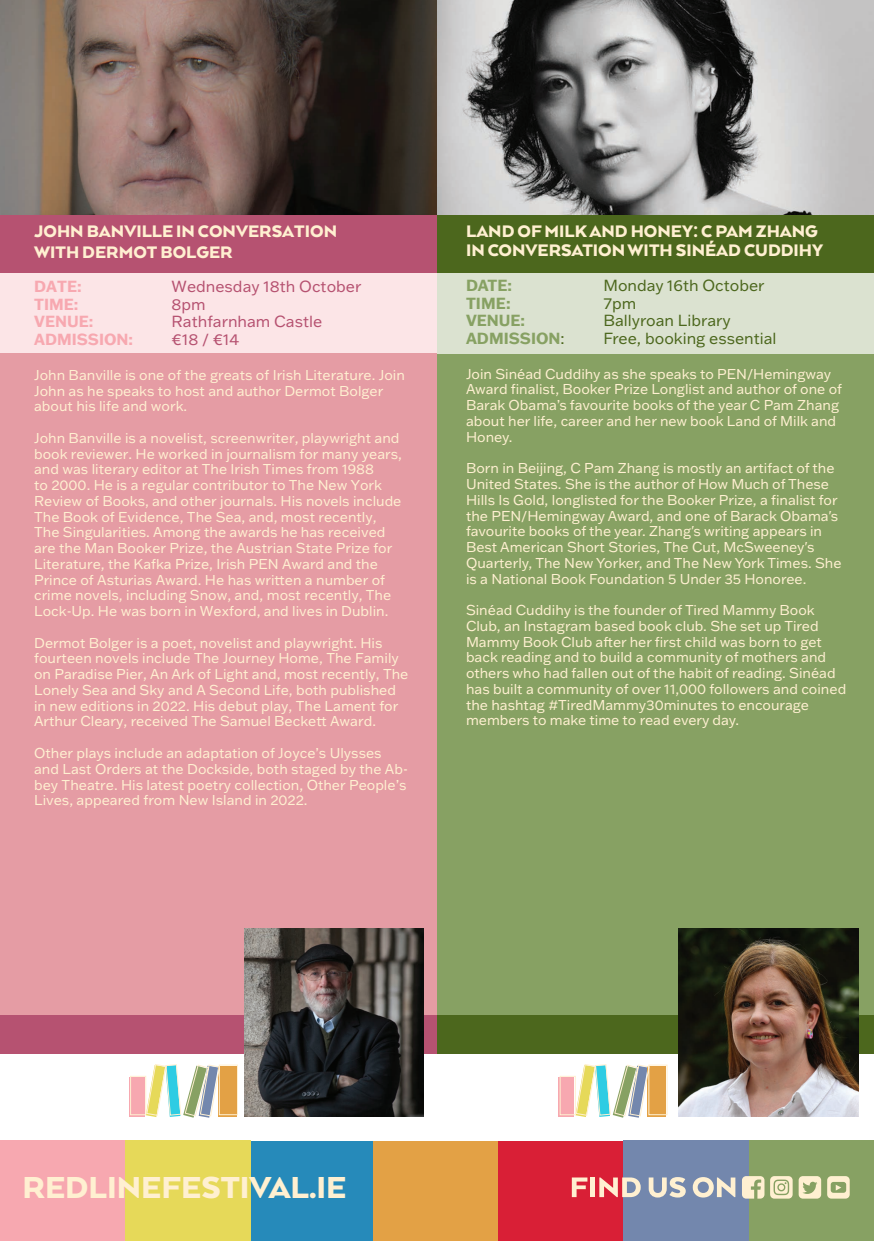
<style>
.page{position:relative;width:874px;height:1241px;background:#fff}
.page>*{position:absolute;margin:0;border:0;box-sizing:border-box;transform-origin:0 0}
.t1{font:900 35px "Arquitecta";color:#fff0d1}
.t2{font:900 19.25px "Arquitecta";color:#fff0d1}
.t3{font:15.75px "Franklin Gothic ATF";color:#4c671d}
.t4{font:15.75px "Franklin Gothic ATF";color:#b65271}
.t5{font:700 15.75px "Franklin Gothic ATF";color:#f7a8b0}
.t6{font:700 15.75px "Franklin Gothic ATF";color:#87a163}
.t7{font:14px/15.8px "Franklin Gothic ATF";color:#fff0d1}
.s1{font-weight:400;color:#4c671d}
</style>
<div class="page">
<div style="left:497px;top:1140px;width:126px;height:100px;background:#d91f36"></div>
<div style="left:748px;top:1140px;width:125px;height:100px;background:#87a163"></div>
<div style="left:372px;top:1140px;width:125px;height:100px;background:#e3a145"></div>
<div style="left:0;top:1140px;width:125px;height:100px;background:#f7a8b0"></div>
<div style="left:623px;top:1140px;width:125px;height:100px;background:#7387ad"></div>
<div style="left:247px;top:1140px;width:125px;height:100px;background:#268aba"></div>
<div style="left:125px;top:1140px;width:125px;height:100px;background:#e6d959"></div>
<svg style="left:742px;top:1175px;width:50px;height:23px"></svg>
<svg style="left:798px;top:1176px;width:22px;height:22px"></svg>
<svg style="left:827px;top:1176px;width:22px;height:22px"></svg>
<svg style="left:571px;top:1177px;width:16px;height:19px"></svg>
<hr style="left:590px;top:1177px;width:4px;height:19px;background:#fff0d1">
<svg style="left:599px;top:1177px;width:41px;height:19px"></svg>
<svg style="left:648px;top:1177px;width:37px;height:20px"></svg>
<svg style="left:692px;top:1177px;width:43px;height:20px"></svg>
<div style="left:0;top:247px;width:437px;height:166px;background:#fce5e7"></div>
<div style="left:0;top:354px;width:437px;height:675px;background:#e59ca4"></div>
<div style="left:0;top:212px;width:437px;height:61px;background:#b65271"></div>
<div style="left:0;top:1015px;width:437px;height:38px;background:#b65271"></div>
<div style="left:437px;top:247px;width:436px;height:149px;background:#dbe2d0"></div>
<div style="left:437px;top:354px;width:436px;height:675px;background:#87a163"></div>
<div style="left:437px;top:212px;width:436px;height:61px;background:#4c671d"></div>
<div style="left:437px;top:1015px;width:436px;height:38px;background:#4c671d"></div>
<img style="left:0;top:0;width:437px;height:214px">
<svg style="left:437px;top:0;width:436px;height:214px;background:#999"></svg>
<img style="left:244px;top:928px;width:179px;height:187px">
<img style="left:678px;top:928px;width:179px;height:187px">
<div style="left:129px;top:1076px;width:15px;height:40px;background:#f7a8b0"></div>
<svg style="left:130px;top:1064px;width:108px;height:53px"></svg>
<div style="left:558px;top:1076px;width:16px;height:40px;background:#f7a8b0"></div>
<svg style="left:559px;top:1064px;width:108px;height:53px"></svg>
<p class="t2" style="left:34px;top:219px;width:304px">JOHN BANVILLE IN CONVERSATION</p>
<p class="t2" style="left:34px;top:240px;width:200px">WITH DERMOT BOLGER</p>
<p class="t5" style="left:34px;top:276px;width:49px">DATE:</p>
<p class="t4" style="left:171px;top:276px;width:191px">Wednesday 18th October</p>
<p class="t5" style="left:34px;top:293px;width:46px">TIME:</p>
<p class="t4" style="left:171px;top:293px;width:36px">8pm</p>
<p class="t5" style="left:34px;top:311px;width:61px">VENUE:</p>
<p class="t4" style="left:171px;top:311px;width:152px">Rathfarnham Castle</p>
<p class="t5" style="left:34px;top:328px;width:100px">ADMISSION:</p>
<p class="t4" style="left:171px;top:328px;width:69px">€18 / €14</p>
<p class="t7" style="left:34px;top:366px;width:372px">John Banville is one of the greats of Irish Literature. Join<br>John as he speaks to host and author Dermot Bolger about his life and work.</p>
<p class="t7" style="left:34px;top:429px;width:369px">John Banville is a novelist, screenwriter, playwright and book reviewer. He worked in journalism for many years, and was literary editor at The Irish Times from 1988<br>to 2000. He is a regular contributor to The New York Review of Books, and other journals. His novels include The Book of Evidence, The Sea, and, most recently,</p>
<p class="t7" style="left:34px;top:524px;width:359px">The Singularities. Among the awards he has received are the Man Booker Prize, the Austrian State Prize for Literature, the Kafka Prize, Irish PEN Award and the Prince of Asturias Award. He has written a number of crime novels, including Snow, and, most recently, The Lock-Up. He was born in Wexford, and lives in Dublin.</p>
<p class="t7" style="left:34px;top:634px;width:375px">Dermot Bolger is a poet, novelist and playwright. His fourteen novels include The Journey Home, The Family on Paradise Pier, An Ark of Light and, most recently, The Lonely Sea and Sky and A Second Life, both published in new editions in 2022. His debut play, The Lament for Arthur Cleary, received The Samuel Beckett Award.</p>
<p class="t7" style="left:34px;top:744px;width:375px">Other plays include an adaptation of Joyce’s Ulysses and Last Orders at the Dockside, both staged by the Ab&shy;bey Theatre. His latest poetry collection, Other People’s Lives, appeared from New Island in 2022.</p>
<p class="t2" style="left:466px;top:219px;width:353px">LAND OF MILK AND HONEY: C PAM ZHANG</p>
<p class="t2" style="left:466px;top:238px;width:358px">IN CONVERSATION WITH SINÉAD CUDDIHY</p>
<p class="t6" style="left:466px;top:275px;width:48px">DATE:</p>
<p class="t3" style="left:603px;top:275px;width:162px">Monday 16th October</p>
<p class="t6" style="left:466px;top:292px;width:46px">TIME:</p>
<p class="t3" style="left:603px;top:292px;width:34px">7pm</p>
<p class="t6" style="left:466px;top:310px;width:61px">VENUE:</p>
<p class="t3" style="left:603px;top:310px;width:129px">Ballyroan Library</p>
<p class="t6" style="left:466px;top:327px;width:100px">ADMISSION<span class="s1">:</span></p>
<p class="t3" style="left:603px;top:327px;width:174px">Free, booking essential</p>
<p class="t7" style="left:466px;top:365px;width:377px">Join Sinéad Cuddihy as she speaks to PEN/Hemingway Award finalist, Booker Prize Longlist and author of one of Barak Obama’s favourite books of the year C Pam Zhang about her life, career and her new book Land of Milk and Honey.</p>
<p class="t7" style="left:466px;top:460px;width:377px">Born in Beijing, C Pam Zhang is mostly an artifact of the United States. She is the author of How Much of These Hills Is Gold, longlisted for the Booker Prize, a finalist for the PEN/Hemingway Award, and one of Barack Obama's favourite books of the year. Zhang's writing appears in Best American Short Stories, The Cut, McSweeney's Quarterly, The New Yorker, and The New York Times. She is a National Book Foundation 5 Under 35 Honoree.</p>
<p class="t7" style="left:466px;top:601px;width:381px">Sinéad Cuddihy is the founder of Tired Mammy Book Club, an Instagram based book club. She set up Tired Mammy Book Club after her first child was born to get back reading and to build a community of mothers and others who had fallen out of the habit of reading. Sinéad has built a community of over 11,000 followers and coined the hashtag #TiredMammy30minutes to encourage members to make time to read every day.</p>
<h1 class="t1" style="left:22px;top:1165px;width:325px">REDLINEFESTIVAL.IE</h1>
</div>
